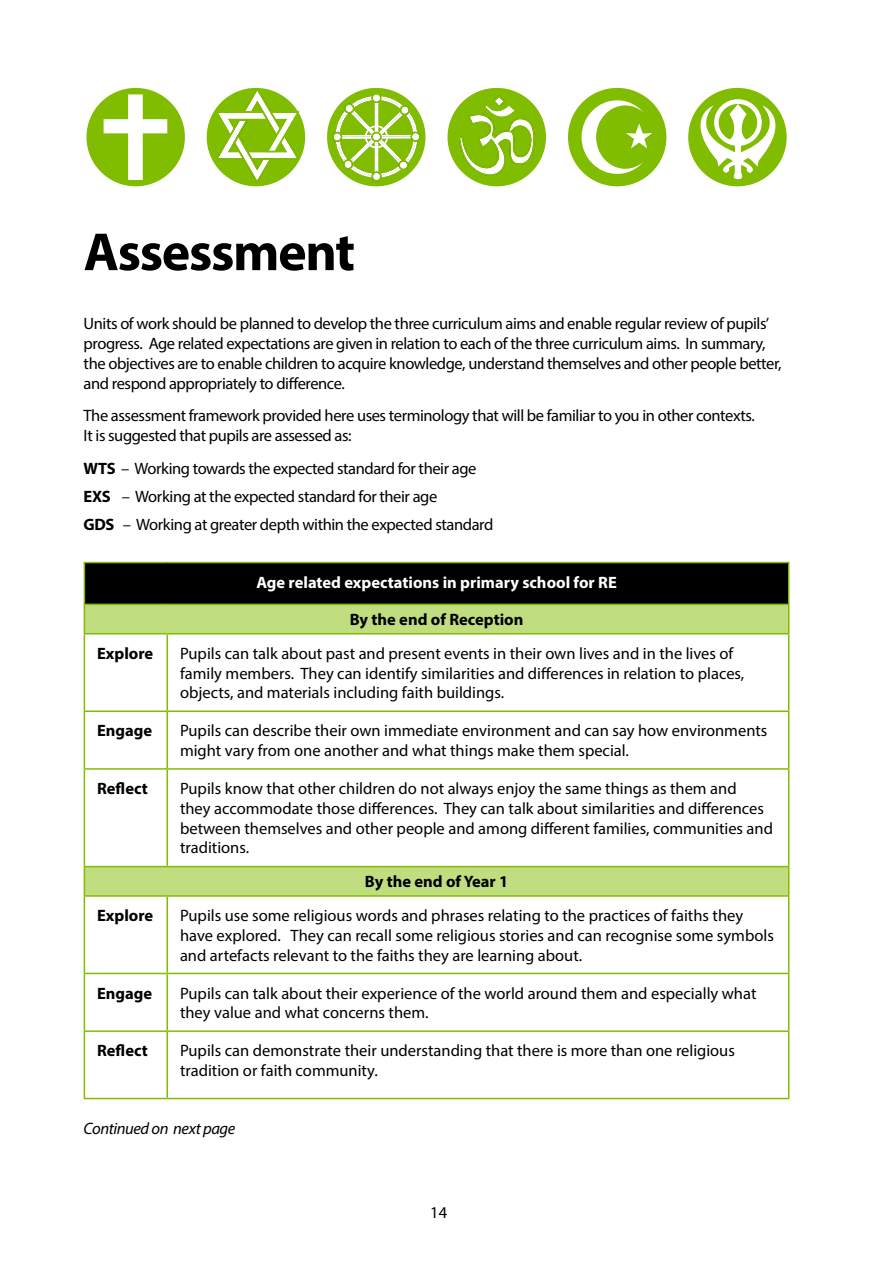
<style>
.page{position:relative;width:893px;height:1263px;background:#fff}
.page>*{position:absolute;margin:0;border:0;box-sizing:border-box;transform-origin:0 0}
.t1{font:700 54px "Myriad Pro";letter-spacing:-.025em;color:#000}
.t2{font:16.5px/19.8px "Myriad Pro";color:#000}
.t3{font:16.5px/19.8px "Myriad Pro";letter-spacing:-.025em;color:#000}
.t4{font:700 16.5px "Myriad Pro";color:#000}
.t5{font:700 16.5px "Myriad Pro";color:#fff}
.t6{font:italic 16.5px "Myriad Pro";letter-spacing:-.025em;color:#000}
.s1{font-weight:700}
</style>
<div class="page">
<div style="left:84px;top:563px;width:705px;height:41px;background:#000"></div>
<svg style="left:85px;top:605px;width:703px;height:290px"></svg>
<hr style="left:84px;top:562px;width:83px;height:1px;background:#80bc00">
<hr style="left:84px;top:563px;width:1px;height:41px;background:#80bc00">
<hr style="left:167px;top:562px;width:622px;height:1px;background:#80bc00">
<hr style="left:788px;top:563px;width:1px;height:41px;background:#80bc00">
<hr style="left:84px;top:604px;width:83px;height:1px;background:#80bc00">
<svg style="left:84px;top:605px;width:1px;height:28px"></svg>
<hr style="left:167px;top:604px;width:622px;height:1px;background:#80bc00">
<svg style="left:788px;top:605px;width:1px;height:28px"></svg>
<hr style="left:84px;top:633px;width:83px;height:1px;background:#80bc00">
<hr style="left:84px;top:634px;width:1px;height:76px;background:#80bc00">
<hr style="left:167px;top:633px;width:622px;height:1px;background:#80bc00">
<hr style="left:166px;top:634px;width:2px;height:76px;background:#80bc00">
<hr style="left:788px;top:634px;width:1px;height:76px;background:#80bc00">
<hr style="left:84px;top:710px;width:83px;height:2px;background:#80bc00">
<hr style="left:84px;top:712px;width:1px;height:56px;background:#80bc00">
<hr style="left:167px;top:710px;width:622px;height:2px;background:#80bc00">
<hr style="left:166px;top:712px;width:2px;height:56px;background:#80bc00">
<hr style="left:788px;top:712px;width:1px;height:56px;background:#80bc00">
<hr style="left:84px;top:768px;width:83px;height:2px;background:#80bc00">
<hr style="left:84px;top:770px;width:1px;height:96px;background:#80bc00">
<hr style="left:167px;top:768px;width:622px;height:2px;background:#80bc00">
<hr style="left:166px;top:770px;width:2px;height:96px;background:#80bc00">
<hr style="left:788px;top:770px;width:1px;height:96px;background:#80bc00">
<hr style="left:84px;top:866px;width:83px;height:1px;background:#80bc00">
<svg style="left:84px;top:867px;width:1px;height:28px"></svg>
<hr style="left:167px;top:866px;width:622px;height:1px;background:#80bc00">
<svg style="left:788px;top:867px;width:1px;height:28px"></svg>
<hr style="left:84px;top:895px;width:83px;height:2px;background:#80bc00">
<hr style="left:84px;top:897px;width:1px;height:76px;background:#80bc00">
<hr style="left:167px;top:895px;width:622px;height:2px;background:#80bc00">
<hr style="left:166px;top:897px;width:2px;height:76px;background:#80bc00">
<hr style="left:788px;top:897px;width:1px;height:76px;background:#80bc00">
<hr style="left:84px;top:973px;width:83px;height:1px;background:#80bc00">
<hr style="left:84px;top:974px;width:1px;height:56px;background:#80bc00">
<hr style="left:167px;top:973px;width:622px;height:1px;background:#80bc00">
<hr style="left:166px;top:974px;width:2px;height:56px;background:#80bc00">
<hr style="left:788px;top:974px;width:1px;height:56px;background:#80bc00">
<hr style="left:84px;top:1030px;width:83px;height:2px;background:#80bc00">
<hr style="left:84px;top:1032px;width:1px;height:66px;background:#80bc00">
<hr style="left:167px;top:1030px;width:622px;height:2px;background:#80bc00">
<hr style="left:166px;top:1032px;width:2px;height:66px;background:#80bc00">
<hr style="left:788px;top:1032px;width:1px;height:66px;background:#80bc00">
<hr style="left:84px;top:1098px;width:83px;height:1px;background:#80bc00">
<hr style="left:167px;top:1098px;width:622px;height:1px;background:#80bc00">
<svg style="left:445px;top:85px;width:104px;height:104px"></svg>
<div style="left:448px;top:88px;width:98px;height:98px;background:#80bc00;border-radius:50%"></div>
<svg style="left:458px;top:95px;width:77px;height:81px"></svg>
<svg style="left:204px;top:85px;width:104px;height:104px"></svg>
<div style="left:207px;top:88px;width:98px;height:98px;background:#80bc00;border-radius:50%"></div>
<svg style="left:215px;top:87px;width:85px;height:97px"></svg>
<svg style="left:565px;top:85px;width:104px;height:104px"></svg>
<div style="left:568px;top:88px;width:98px;height:98px;background:#80bc00;border-radius:50%"></div>
<svg style="left:582px;top:100px;width:70px;height:74px"></svg>
<svg style="left:685px;top:85px;width:104px;height:104px"></svg>
<div style="left:688px;top:88px;width:99px;height:98px;background:#80bc00;border-radius:50%"></div>
<svg style="left:685px;top:99px;width:104px;height:80px"></svg>
<svg style="left:327px;top:87px;width:99px;height:100px"></svg>
<svg style="left:84px;top:85px;width:104px;height:104px"></svg>
<div style="left:86px;top:88px;width:99px;height:98px;background:#80bc00;border-radius:50%"></div>
<svg style="left:104px;top:94px;width:63px;height:86px"></svg>
<h1 class="t1" style="left:84px;top:217px;width:273px">Assessment</h1>
<p class="t3" style="left:84px;top:313px;width:699px">Units of work should be planned to develop the three curriculum aims and enable regular review of pupils’ progress. Age related expectations are given in relation to each of the three curriculum aims. In summary, the objectives are to enable children to acquire knowledge, understand themselves and other people better, and respond appropriately to difference.</p>
<p class="t3" style="left:84px;top:405px;width:673px">The assessment framework provided here uses terminology that will be familiar to you in other contexts.<br>It is suggested that pupils are assessed as:</p>
<p class="t3" style="left:84px;top:453px;width:411px;line-height:28.3px"><span class="s1">WTS</span> – Working towards the expected standard for their age<br><span class="s1">EXS</span> – Working at the expected standard for their age<br><span class="s1">GDS</span> – Working at greater depth within the expected standard</p>
<p class="t5" style="left:256px;top:571px;width:362px">Age related expectations in primary school for RE</p>
<p class="t4" style="left:350px;top:609px;width:175px">By the end of Reception</p>
<p class="t4" style="left:97px;top:642px;width:58px">Explore</p>
<p class="t2" style="left:180px;top:643px;width:566px">Pupils can talk about past and present events in their own lives and in the lives of family members. They can identify similarities and differences in relation to places, objects, and materials including faith buildings.</p>
<p class="t4" style="left:97px;top:720px;width:57px">Engage</p>
<p class="t2" style="left:180px;top:721px;width:589px">Pupils can describe their own immediate environment and can say how environments might vary from one another and what things make them special.</p>
<p class="t4" style="left:97px;top:778px;width:52px">Reflect</p>
<p class="t2" style="left:180px;top:778px;width:595px">Pupils know that other children do not always enjoy the same things as them and<br>they accommodate those differences. They can talk about similarities and differences between themselves and other people and among different families, communities and traditions.</p>
<p class="t4" style="left:365px;top:871px;width:145px">By the end of Year 1</p>
<p class="t4" style="left:97px;top:905px;width:58px">Explore</p>
<p class="t2" style="left:180px;top:905px;width:595px">Pupils use some religious words and phrases relating to the practices of faiths they have explored. They can recall some religious stories and can recognise some symbols and artefacts relevant to the faiths they are learning about.</p>
<p class="t4" style="left:97px;top:982px;width:57px">Engage</p>
<p class="t2" style="left:180px;top:983px;width:578px">Pupils can talk about their experience of the world around them and especially what they value and what concerns them.</p>
<p class="t4" style="left:97px;top:1040px;width:52px">Reflect</p>
<p class="t2" style="left:180px;top:1040px;width:556px">Pupils can demonstrate their understanding that there is more than one religious tradition or faith community.</p>
<p class="t6" style="left:84px;top:1118px;width:153px">Continued on next page</p>
<p class="t2" style="left:430px;top:1202px;width:18px">14</p>
</div>
